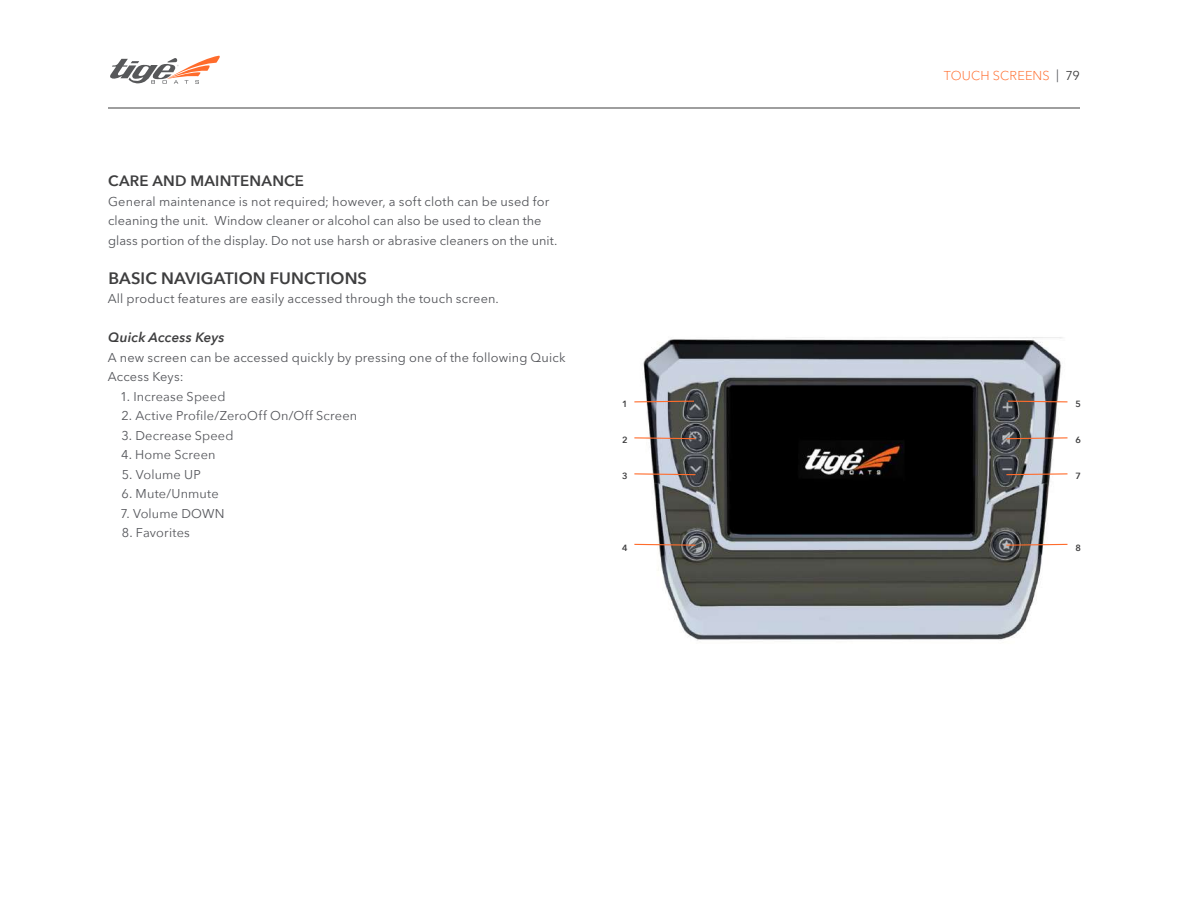
<style>
.page{position:relative;width:1188px;height:918px;background:#fff}
.page>*{position:absolute;margin:0;border:0;box-sizing:border-box;transform-origin:0 0}
.t1{font:600 16.5px "Avenir Next";letter-spacing:.01em;color:#3e3e3f}
.t2{font:600 15px "Avenir Next";letter-spacing:.015em;color:#3e3e3f}
.t3{font:italic 600 13.5px "Avenir Next";letter-spacing:.015em;color:#3e3e3f}
.t4{font:12.75px/19.5px "Avenir Next LT Pro";letter-spacing:.01em;color:#54555a}
.t5{font:12.75px "Avenir Next";letter-spacing:.01em;color:#54555a}
.t6{font:300 12.75px "Avenir Next LT Pro";letter-spacing:.01em;color:#ff6c2c}
.t7{font:600 9px "Avenir Next";color:#3e3e3f}
.s1{font-weight:400;color:#54555a}
.s2{font-weight:400;color:#3e3e3f}
</style>
<div class="page">
<svg style="left:110px;top:56px;width:110px;height:28px"></svg>
<hr style="left:108px;top:108px;width:972px;height:1px;background:#3e3e3f">
<img style="left:643px;top:337px;width:420px;height:304px">
<svg style="left:634px;top:400px;width:61px;height:3px"></svg>
<svg style="left:1007px;top:400px;width:61px;height:3px"></svg>
<svg style="left:634px;top:437px;width:63px;height:3px"></svg>
<svg style="left:1005px;top:437px;width:63px;height:3px"></svg>
<svg style="left:634px;top:473px;width:63px;height:3px"></svg>
<svg style="left:1005px;top:473px;width:63px;height:3px"></svg>
<svg style="left:634px;top:543px;width:63px;height:3px"></svg>
<svg style="left:1005px;top:543px;width:63px;height:3px"></svg>
<p class="t2" style="left:108px;top:168px;width:197px">CARE AND MAINTENANCE</p>
<p class="t4" style="left:108px;top:191px;width:451px">General maintenance is not required; however, a soft cloth can be used for cleaning the unit. Window cleaner or alcohol can also be used to clean the glass portion of the display. Do not use harsh or abrasive cleaners on the unit.</p>
<p class="t1" style="left:108px;top:264px;width:260px">BASIC NAVIGATION FUNCTIONS</p>
<p class="t4" style="left:108px;top:288px;width:393px">All product features are easily accessed through the touch screen.</p>
<p class="t3" style="left:108px;top:326px;width:118px">Quick Access Keys</p>
<p class="t4" style="left:108px;top:347px;width:459px">A new screen can be accessed quickly by pressing one of the following Quick<br>Access Keys:</p>
<p class="t5" style="left:120px;top:385px;width:107px">1. Increase Speed</p>
<p class="t5" style="left:122px;top:405px;width:237px">2. Active Profile/ZeroOff On/Off Screen</p>
<p class="t5" style="left:121px;top:424px;width:114px">3. Decrease Speed</p>
<p class="t5" style="left:121px;top:444px;width:96px">4. Home Screen</p>
<p class="t5" style="left:122px;top:463px;width:80px">5. Volume UP</p>
<p class="t5" style="left:121px;top:483px;width:99px">6. Mute/Unmute</p>
<p class="t5" style="left:120px;top:502px;width:106px">7. Volume DOWN</p>
<p class="t5" style="left:122px;top:522px;width:70px">8. Favorites</p>
<p class="t7" style="left:622px;top:396px;width:7px">1</p>
<p class="t7" style="left:622px;top:432px;width:7px">2</p>
<p class="t7" style="left:622px;top:468px;width:7px">3</p>
<p class="t7" style="left:622px;top:540px;width:7px">4</p>
<p class="t6" style="left:944px;top:65px;width:138px">TOUCH SCREENS <span class="s1">|</span> <span class="s2">79</span></p>
<p class="t7" style="left:1076px;top:396px;width:7px">5</p>
<p class="t7" style="left:1076px;top:432px;width:7px">6</p>
<p class="t7" style="left:1076px;top:468px;width:7px">7</p>
<p class="t7" style="left:1076px;top:540px;width:7px">8</p>
</div>
